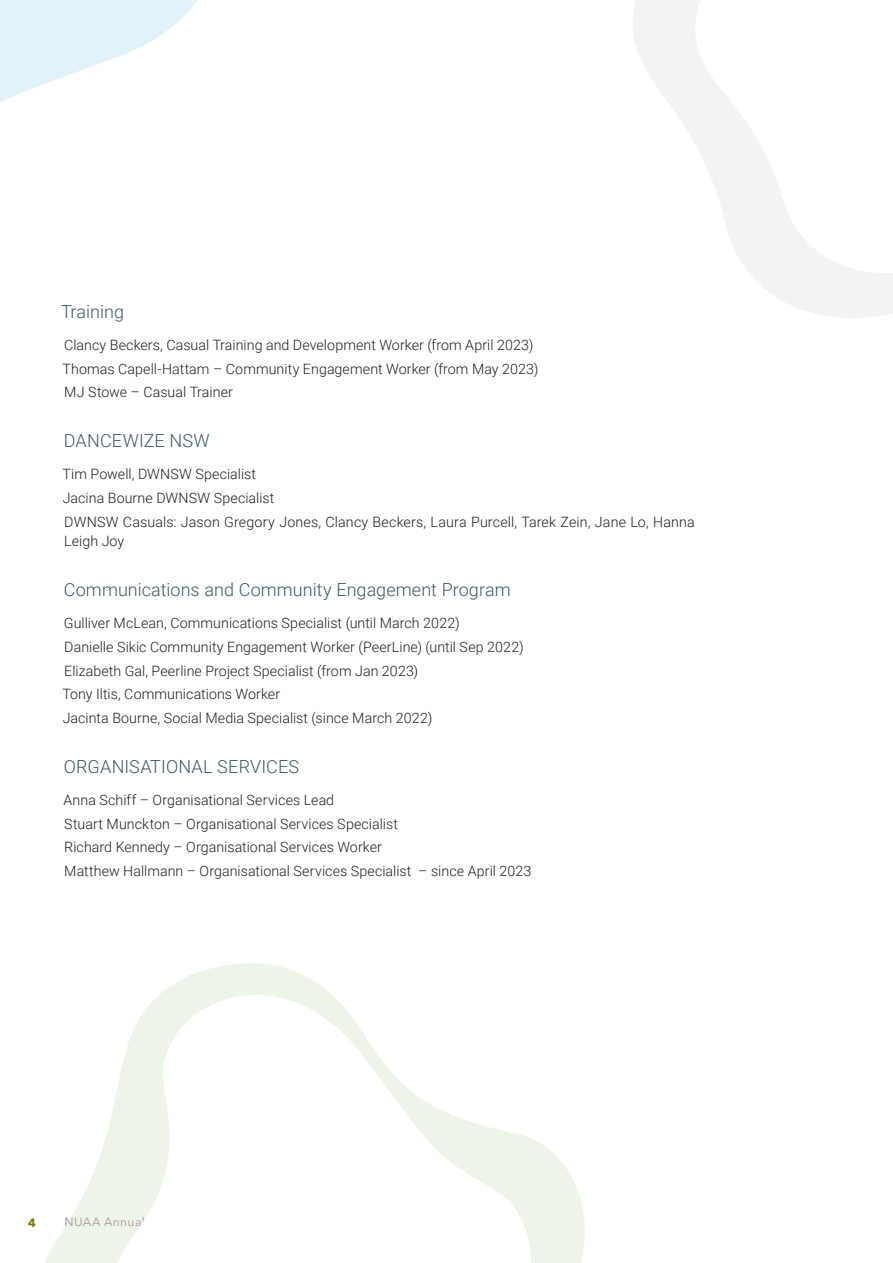
<style>
.page{position:relative;width:893px;height:1263px;background:#fff}
.page>*{position:absolute;margin:0;border:0;box-sizing:border-box;transform-origin:0 0}
.t1{font:300 18px "Roboto";letter-spacing:.005em;color:#3b5c6b}
.Body_text_before{font:300 14.25px "Roboto";letter-spacing:.005em;color:#231f20}
.Body_text{font:300 14.25px/19.5px "Roboto";letter-spacing:.005em;color:#231f20}
.t2{font:700 12px "Avenir Next";color:#797701}
</style>
<div class="page">
<svg style="left:45px;top:963px;width:540px;height:300px"></svg>
<svg style="left:106px;top:975px;width:431px;height:288px"></svg>
<svg style="left:633px;top:0;width:260px;height:318px"></svg>
<svg style="left:689px;top:0;width:204px;height:283px"></svg>
<svg style="left:0;top:0;width:198px;height:102px"></svg>
<h4 class="t1" style="left:61px;top:299px;width:64px">Training</h4>
<p class="Body_text_before" style="left:64px;top:335px;width:471px">Clancy Beckers, Casual Training and Development Worker (from April 2023)</p>
<p class="Body_text_before" style="left:63px;top:359px;width:477px">Thomas Capell-Hattam – Community Engagement Worker (from May 2023)</p>
<p class="Body_text" style="left:64px;top:382px;width:170px">MJ Stowe – Casual Trainer</p>
<h4 class="t1" style="left:64px;top:428px;width:147px">DANCEWIZE NSW</h4>
<p class="Body_text_before" style="left:63px;top:464px;width:195px">Tim Powell, DWNSW Specialist</p>
<p class="Body_text_before" style="left:63px;top:488px;width:213px">Jacina Bourne DWNSW Specialist</p>
<p class="Body_text" style="left:64px;top:511px;width:632px">DWNSW Casuals: Jason Gregory Jones, Clancy Beckers, Laura Purcell, Tarek Zein, Jane Lo, Hanna<br>Leigh Joy</p>
<h4 class="t1" style="left:64px;top:577px;width:448px">Communications and Community Engagement Program</h4>
<p class="Body_text_before" style="left:64px;top:613px;width:397px">Gulliver McLean, Communications Specialist (until March 2022)</p>
<p class="Body_text_before" style="left:64px;top:637px;width:461px">Danielle Sikic Community Engagement Worker (PeerLine) (until Sep 2022)</p>
<p class="Body_text_before" style="left:64px;top:660px;width:355px">Elizabeth Gal, Peerline Project Specialist (from Jan 2023)</p>
<p class="Body_text_before" style="left:63px;top:684px;width:219px">Tony Iltis, Communications Worker</p>
<p class="Body_text" style="left:63px;top:708px;width:371px">Jacinta Bourne, Social Media Specialist (since March 2022)</p>
<h4 class="t1" style="left:64px;top:753px;width:237px">ORGANISATIONAL SERVICES</h4>
<p class="Body_text_before" style="left:63px;top:790px;width:272px">Anna Schiff – Organisational Services Lead</p>
<p class="Body_text_before" style="left:64px;top:813px;width:335px">Stuart Munckton – Organisational Services Specialist</p>
<p class="Body_text_before" style="left:64px;top:837px;width:319px">Richard Kennedy – Organisational Services Worker</p>
<p class="Body_text" style="left:64px;top:861px;width:469px">Matthew Hallmann – Organisational Services Specialist – since April 2023</p>
<p class="t2" style="left:28px;top:1212px;width:9px">4</p>
</div>
